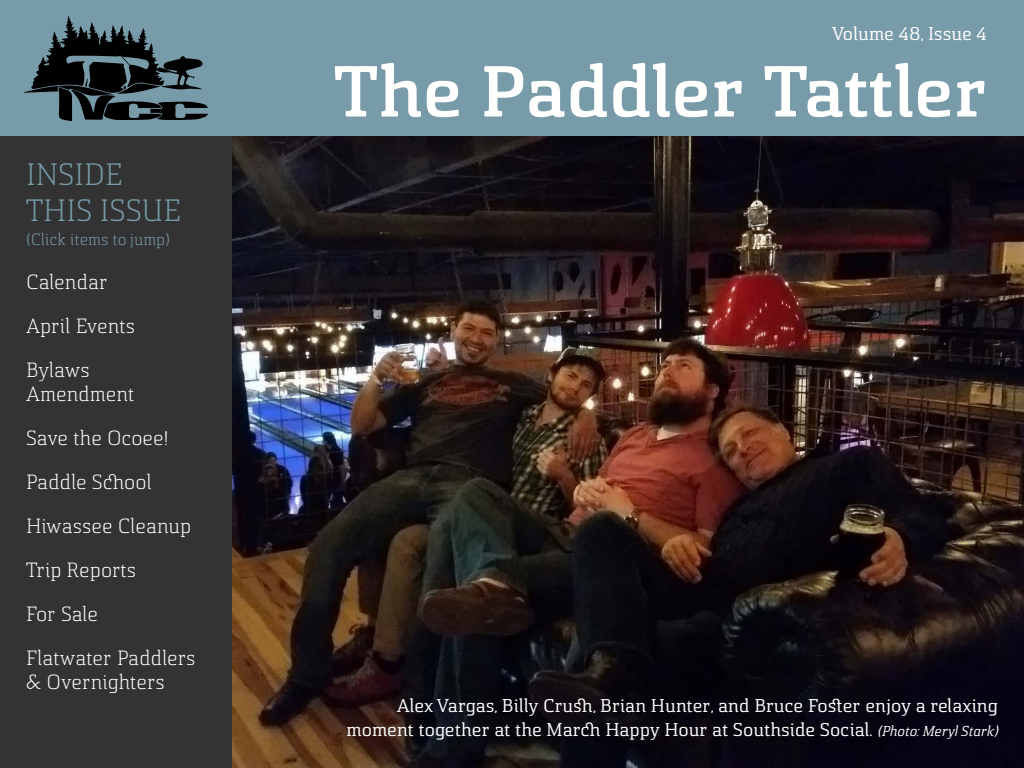
<style>
.page{position:relative;width:1024px;height:768px;background:#fff}
.page>*{position:absolute;margin:0;border:0;box-sizing:border-box;transform-origin:0 0}
.t1{font:500 70px "Chatype";letter-spacing:-.005em;color:#fff}
.t2{font:100 30px/36px "Chatype";color:#789ba9}
.t3{font:100 20px/24px "Chatype";color:#fff}
.t4{font:18px/24px "Chatype";color:#fff;text-align:right}
.t5{font:100 16px "Chatype";color:#789ba9}
.s1{font-style:italic;font-size:14px}
</style>
<div class="page">
<div style="left:0;top:0;width:1024px;height:136px;background:#789ba9"></div>
<svg style="left:24px;top:16px;width:184px;height:105px"></svg>
<div style="left:0;top:136px;width:232px;height:632px;background:#333"></div>
<img style="left:232px;top:136px;width:792px;height:632px">
<h2 class="t2" style="left:26px;top:158px;width:157px">INSIDE<br>THIS ISSUE</h2>
<p class="t5" style="left:26px;top:231px;width:146px">(Click items to jump)</p>
<p class="t3" style="left:26px;top:271px;width:83px">Calendar</p>
<p class="t3" style="left:26px;top:315px;width:111px">April Events</p>
<p class="t3" style="left:26px;top:359px;width:110px">Bylaws<br>Amendment</p>
<p class="t3" style="left:26px;top:427px;width:144px">Save the Ocoee!</p>
<p class="t3" style="left:26px;top:471px;width:127px">Paddle School</p>
<p class="t3" style="left:26px;top:515px;width:167px">Hiwassee Cleanup</p>
<p class="t3" style="left:26px;top:559px;width:112px">Trip Reports</p>
<p class="t3" style="left:26px;top:603px;width:74px">For Sale</p>
<p class="t3" style="left:26px;top:647px;width:171px">Flatwater Paddlers &amp; Overnighters</p>
<p class="t4" style="left:832px;top:22px;width:156px">Volume 48, Issue 4</p>
<h1 class="t1" style="left:333px;top:50px;width:656px">The Paddler Tattler</h1>
<p class="t4" style="left:346px;top:694px;width:653px">Alex Vargas, Billy Crush, Brian Hunter, and Bruce Foster enjoy a relaxing moment together at the March Happy Hour at Southside Social. <span class="s1">(Photo: Meryl Stark)</span></p>
</div>
